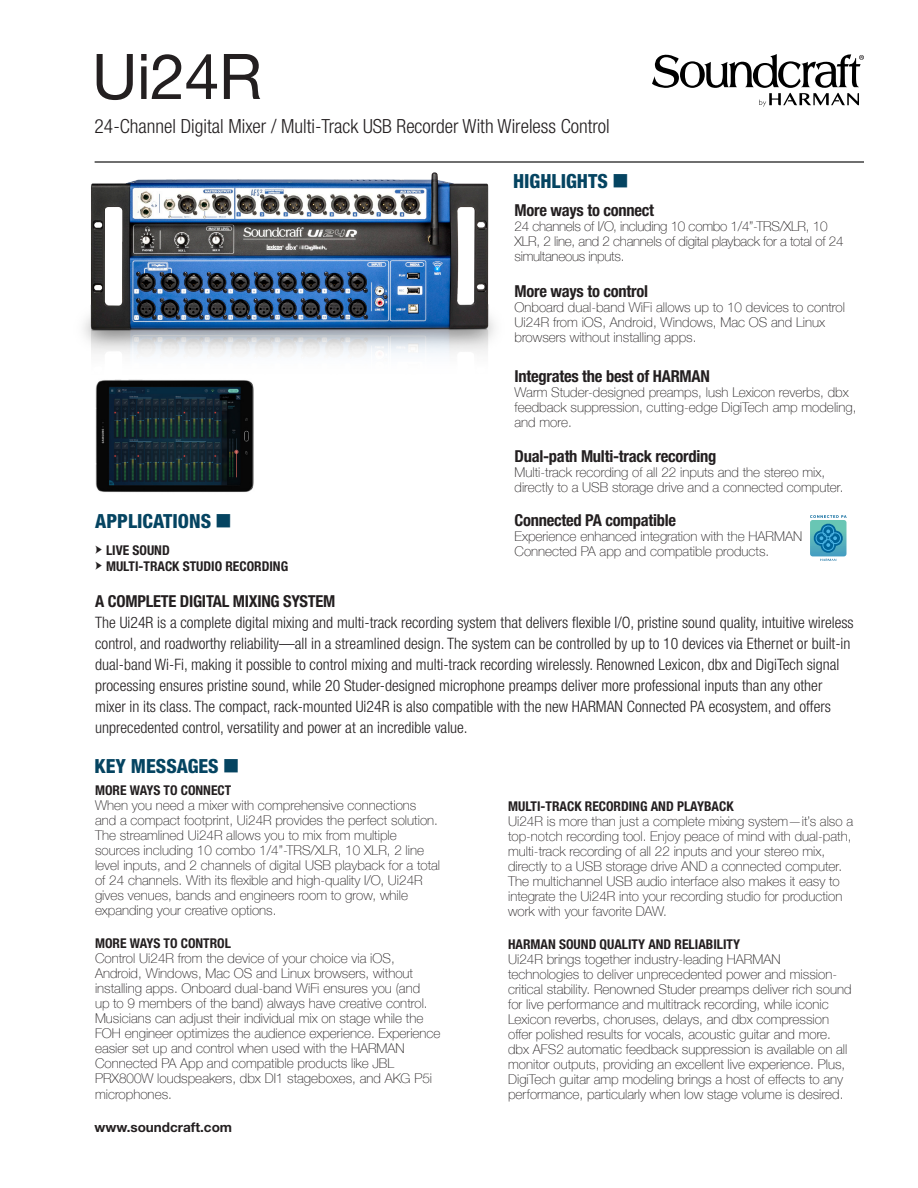
<style>
.page{position:relative;width:918px;height:1188px;background:#fff}
.page>*{position:absolute;margin:0;border:0;box-sizing:border-box;transform-origin:0 0}
.t1{font:63px "Helvetica Neue LT Std";letter-spacing:-.01em;color:#231f20}
.t2{font:300 condensed 19.5px "Helvetica Neue";color:#231f20}
.t3{font:800 condensed 19.5px "Helvetica Neue LT Std";color:#054461}
.t4{font:700 condensed 16.5px "Helvetica Neue LT Std";letter-spacing:-.015em;color:#231f20}
.t5{font:300 condensed 15.75px/21px "Helvetica Neue";color:#231f20}
.t6{font:100 13.5px/15px "Helvetica Neue";color:#231f20}
.t7{font:700 condensed 13.5px "Helvetica Neue LT";color:#231f20}
.t8{font:100 13.5px/15px "Helvetica Neue";letter-spacing:-.02em;color:#231f20}
.t9{font:700 13.5px "Helvetica Neue LT Std";color:#231f20}
</style>
<div class="page">
<hr style="left:95px;top:161px;width:769px;height:2px;background:#000">
<svg style="left:652px;top:54px;width:212px;height:53px"></svg>
<img style="left:95px;top:439px;width:159px;height:53px">
<img style="left:83px;top:161px;width:444px;height:278px">
<svg style="left:810px;top:515px;width:37px;height:46px;background:#61aec2"></svg>
<h1 class="t1" style="left:92px;top:39px;width:172px">Ui24R</h1>
<h2 class="t2" style="left:95px;top:114px;width:517px">24-Channel Digital Mixer / Multi-Track USB Recorder With Wireless Control</h2>
<p class="t3" style="left:95px;top:509px;width:117px">APPLICATIONS</p>
<p class="t7" style="left:106px;top:542px;width:65px">LIVE SOUND</p>
<p class="t7" style="left:106px;top:558px;width:184px">MULTI-TRACK STUDIO RECORDING</p>
<p class="t3" style="left:513px;top:169px;width:96px">HIGHLIGHTS</p>
<p class="t4" style="left:514px;top:200px;width:141px">More ways to connect</p>
<p class="t8" style="left:514px;top:219px;width:331px">24 channels of I/O, including 10 combo 1/4”-TRS/XLR, 10<br>XLR, 2 line, and 2 channels of digital playback for a total of 24 simultaneous inputs.</p>
<p class="t4" style="left:514px;top:281px;width:135px">More ways to control</p>
<p class="t6" style="left:514px;top:300px;width:332px">Onboard dual-band WiFi allows up to 10 devices to control<br>Ui24R from iOS, Android, Windows, Mac OS and Linux browsers without installing apps.</p>
<p class="t4" style="left:514px;top:366px;width:197px">Integrates the best of HARMAN</p>
<p class="t6" style="left:514px;top:384px;width:344px">Warm Studer-designed preamps, lush Lexicon reverbs, dbx feedback suppression, cutting-edge DigiTech amp modeling, and more.</p>
<p class="t4" style="left:514px;top:446px;width:204px">Dual-path Multi-track recording</p>
<p class="t6" style="left:514px;top:464px;width:331px">Multi-track recording of all 22 inputs and the stereo mix, directly to a USB storage drive and a connected computer.</p>
<p class="t4" style="left:514px;top:511px;width:163px">Connected PA compatible</p>
<p class="t6" style="left:514px;top:529px;width:289px">Experience enhanced integration with the HARMAN<br>Connected PA app and compatible products.</p>
<p class="t4" style="left:95px;top:591px;width:242px">A COMPLETE DIGITAL MIXING SYSTEM</p>
<p class="t5" style="left:95px;top:611px;width:760px">The Ui24R is a complete digital mixing and multi-track recording system that delivers flexible I/O, pristine sound quality, intuitive wireless control, and roadworthy reliability—all in a streamlined design. The system can be controlled by up to 10 devices via Ethernet or built-in dual-band Wi-Fi, making it possible to control mixing and multi-track recording wirelessly. Renowned Lexicon, dbx and DigiTech signal processing ensures pristine sound, while 20 Studer-designed microphone preamps deliver more professional inputs than any other mixer in its class. The compact, rack-mounted Ui24R is also compatible with the new HARMAN Connected PA ecosystem, and offers unprecedented control, versatility and power at an incredible value.</p>
<p class="t3" style="left:94px;top:754px;width:126px">KEY MESSAGES</p>
<p class="t7" style="left:95px;top:782px;width:138px">MORE WAYS TO CONNECT</p>
<p class="t6" style="left:95px;top:798px;width:347px">When you need a mixer with comprehensive connections and a compact footprint, Ui24R provides the perfect solution.<br>The streamlined Ui24R allows you to mix from multiple sources including 10 combo 1/4”-TRS/XLR, 10 XLR, 2 line level inputs, and 2 channels of digital USB playback for a total of 24 channels. With its flexible and high-quality I/O, Ui24R gives venues, bands and engineers room to grow, while expanding your creative options.</p>
<p class="t7" style="left:95px;top:935px;width:138px">MORE WAYS TO CONTROL</p>
<p class="t6" style="left:95px;top:950px;width:347px">Control Ui24R from the device of your choice via iOS, Android, Windows, Mac OS and Linux browsers, without installing apps. Onboard dual-band WiFi ensures you (and<br>up to 9 members of the band) always have creative control.<br>Musicians can adjust their individual mix on stage while the FOH engineer optimizes the audience experience. Experience easier set up and control when used with the HARMAN Connected PA App and compatible products like JBL PRX800W loudspeakers, dbx DI1 stageboxes, and AKG P5i microphones.</p>
<p class="t9" style="left:94px;top:1119px;width:139px">www.soundcraft.com</p>
<p class="t7" style="left:508px;top:799px;width:227px">MULTI-TRACK RECORDING AND PLAYBACK</p>
<p class="t6" style="left:508px;top:814px;width:347px">Ui24R is more than just a complete mixing system—it’s also a top-notch recording tool. Enjoy peace of mind with dual-path, multi-track recording of all 22 inputs and your stereo mix, directly to a USB storage drive AND a connected computer.<br>The multichannel USB audio interface also makes it easy to integrate the Ui24R into your recording studio for production work with your favorite DAW.</p>
<p class="t7" style="left:508px;top:936px;width:233px">HARMAN SOUND QUALITY AND RELIABILITY</p>
<p class="t6" style="left:508px;top:951px;width:345px">Ui24R brings together industry-leading HARMAN technologies to deliver unprecedented power and mission&shy;critical stability. Renowned Studer preamps deliver rich sound for live performance and multitrack recording, while iconic Lexicon reverbs, choruses, delays, and dbx compression offer polished results for vocals, acoustic guitar and more. dbx AFS2 automatic feedback suppression is available on all monitor outputs, providing an excellent live experience. Plus, DigiTech guitar amp modeling brings a host of effects to any performance, particularly when low stage volume is desired.</p>
</div>
